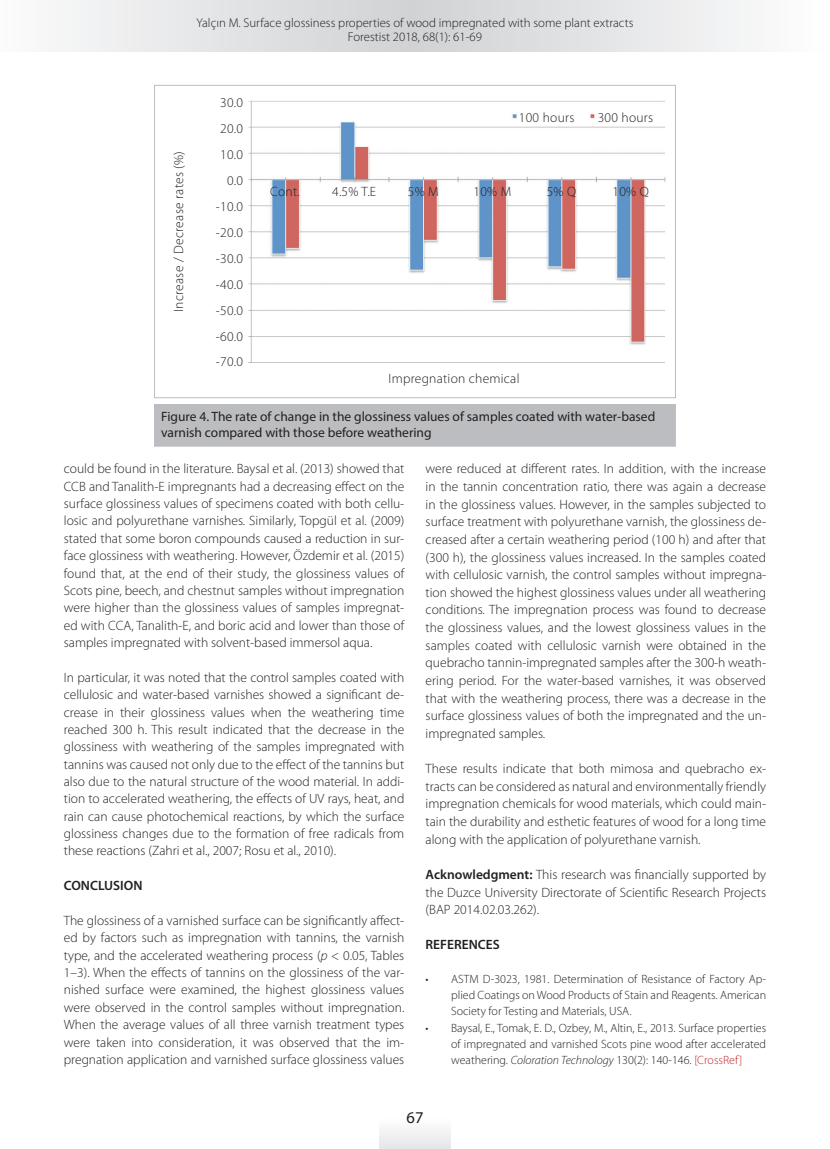
<style>
.page{position:relative;width:830px;height:1149px;background:#fff}
.page>*{position:absolute;margin:0;border:0;box-sizing:border-box;transform-origin:0 0}
.t1{font:16.5px "Myriad Pro";color:#231f20}
.t2{font:300 13.5px/17.4px "Myriad Pro";color:#231f20;text-align:justify}
.t3{font:13.5px/16.2px "Myriad Pro";color:#231f20}
.t4{font:300 13.5px "Myriad Pro";letter-spacing:.02em;color:#231f20}
.t5{font:600 13.5px "Myriad Pro";color:#231f20}
.t6{font:300 12.75px "Myriad Pro";color:#231f20}
.t7{font:300 12px/16px "Myriad Pro";color:#231f20;text-align:justify}
.s1{font-style:italic}
.s2{font-weight:600}
.s3{color:#c02025}
</style>
<div class="page">
<div style="left:379px;top:1106px;width:71px;height:42px;background:linear-gradient(to bottom,#fff,#e8e9ea)"></div>
<svg style="left:65px;top:0;width:681px;height:51px"></svg>
<img style="left:248px;top:100px;width:418px;height:263px">
<div style="left:154px;top:85px;width:521px;height:313px;border:1px solid #bcbdc0"></div>
<div style="left:154px;top:404px;width:521px;height:42px;background:#bcbdc0"></div>
<p class="t6" style="left:196px;top:15px;width:438px">Yalçın M. Surface glossiness properties of wood impregnated with some plant extracts</p>
<p class="t6" style="left:348px;top:29px;width:135px">Forestist 2018, 68(1): 61-69</p>
<p class="t4" style="left:170px;top:312px;width:162px;rotate:-90deg">Increase / Decrease rates (%)</p>
<p class="t2" style="left:220px;top:93px;width:24px">30.0</p>
<p class="t2" style="left:220px;top:119px;width:24px">20.0</p>
<p class="t2" style="left:220px;top:145px;width:24px">10.0</p>
<p class="t2" style="left:227px;top:171px;width:18px">0.0</p>
<p class="t2" style="left:216px;top:197px;width:29px">-10.0</p>
<p class="t2" style="left:216px;top:223px;width:29px">-20.0</p>
<p class="t2" style="left:216px;top:249px;width:29px">-30.0</p>
<p class="t2" style="left:216px;top:275px;width:29px">-40.0</p>
<p class="t2" style="left:216px;top:301px;width:29px">-50.0</p>
<p class="t2" style="left:216px;top:327px;width:29px">-60.0</p>
<p class="t2" style="left:216px;top:353px;width:29px">-70.0</p>
<p class="t4" style="left:518px;top:109px;width:57px">100 hours</p>
<p class="t4" style="left:597px;top:109px;width:57px">300 hours</p>
<p class="t2" style="left:270px;top:182px;width:31px">Cont.</p>
<p class="t2" style="left:332px;top:182px;width:46px">4.5% T.E</p>
<p class="t2" style="left:407px;top:182px;width:32px">5% M</p>
<p class="t2" style="left:473px;top:182px;width:39px">10% M</p>
<p class="t2" style="left:546px;top:182px;width:31px">5% Q</p>
<p class="t2" style="left:612px;top:182px;width:38px">10% Q</p>
<p class="t4" style="left:388px;top:370px;width:133px">Impregnation chemical</p>
<p class="t3" style="left:161px;top:408px;width:495px">Figure 4. The rate of change in the glossiness values of samples coated with water-based varnish compared with those before weathering</p>
<p class="t2" style="left:64px;top:460px;width:342px">could be found in the literature. Baysal et al. (2013) showed that CCB and Tanalith-E impregnants had a decreasing effect on the surface glossiness values of specimens coated with both cellu&shy;losic and polyurethane varnishes. Similarly, Topgül et al. (2009) stated that some boron compounds caused a reduction in sur&shy;face glossiness with weathering. However, Özdemir et al. (2015) found that, at the end of their study, the glossiness values of Scots pine, beech, and chestnut samples without impregnation were higher than the glossiness values of samples impregnat&shy;ed with CCA, Tanalith-E, and boric acid and lower than those of samples impregnated with solvent-based immersol aqua.</p>
<p class="t2" style="left:64px;top:668px;width:342px">In particular, it was noted that the control samples coated with cellulosic and water-based varnishes showed a significant de&shy;crease in their glossiness values when the weathering time reached 300 h. This result indicated that the decrease in the glossiness with weathering of the samples impregnated with tannins was caused not only due to the effect of the tannins but also due to the natural structure of the wood material. In addi&shy;tion to accelerated weathering, the effects of UV rays, heat, and rain can cause photochemical reactions, by which the surface glossiness changes due to the formation of free radicals from these reactions (Zahri et al., 2007; Rosu et al., 2010).</p>
<p class="t5" style="left:64px;top:876px;width:80px">CONCLUSION</p>
<p class="t2" style="left:64px;top:911px;width:342px">The glossiness of a varnished surface can be significantly affect&shy;ed by factors such as impregnation with tannins, the varnish type, and the accelerated weathering process (<span class="s1">p</span> &lt; 0.05, Tables 1–3). When the effects of tannins on the glossiness of the var&shy;nished surface were examined, the highest glossiness values were observed in the control samples without impregnation.<br>When the average values of all three varnish treatment types were taken into consideration, it was observed that the im&shy;pregnation application and varnished surface glossiness values</p>
<p class="t2" style="left:425px;top:460px;width:342px">were reduced at different rates. In addition, with the increase in the tannin concentration ratio, there was again a decrease in the glossiness values. However, in the samples subjected to surface treatment with polyurethane varnish, the glossiness de&shy;creased after a certain weathering period (100 h) and after that (300 h), the glossiness values increased. In the samples coated with cellulosic varnish, the control samples without impregna&shy;tion showed the highest glossiness values under all weathering conditions. The impregnation process was found to decrease the glossiness values, and the lowest glossiness values in the samples coated with cellulosic varnish were obtained in the quebracho tannin-impregnated samples after the 300-h weath&shy;ering period. For the water-based varnishes, it was observed that with the weathering process, there was a decrease in the surface glossiness values of both the impregnated and the un&shy;impregnated samples.</p>
<p class="t2" style="left:425px;top:759px;width:342px">These results indicate that both mimosa and quebracho ex&shy;tracts can be considered as natural and environmentally friendly impregnation chemicals for wood materials, which could main&shy;tain the durability and esthetic features of wood for a long time along with the application of polyurethane varnish.</p>
<p class="t2" style="left:425px;top:865px;width:342px"><span class="s2">Acknowledgment:</span> This research was financially supported by the Duzce University Directorate of Scientific Research Projects (BAP 2014.02.03.262).</p>
<p class="t5" style="left:425px;top:936px;width:76px">REFERENCES</p>
<p class="t7" style="left:451px;top:970px;width:316px;text-indent:-26px">• ASTM D-3023, 1981. Determination of Resistance of Factory Ap&shy;plied Coatings on Wood Products of Stain and Reagents. American Society for Testing and Materials, USA.</p>
<p class="t7" style="left:451px;top:1019px;width:316px;text-indent:-26px">• Baysal, E., Tomak, E. D., Ozbey, M., Altin, E., 2013. Surface properties of impregnated and varnished Scots pine wood after accelerated weathering. <span class="s1">Coloration Technology</span> 130(2): 140-146. <span class="s3">[CrossRef]</span></p>
<p class="t1" style="left:406px;top:1106px;width:18px">67</p>
</div>
